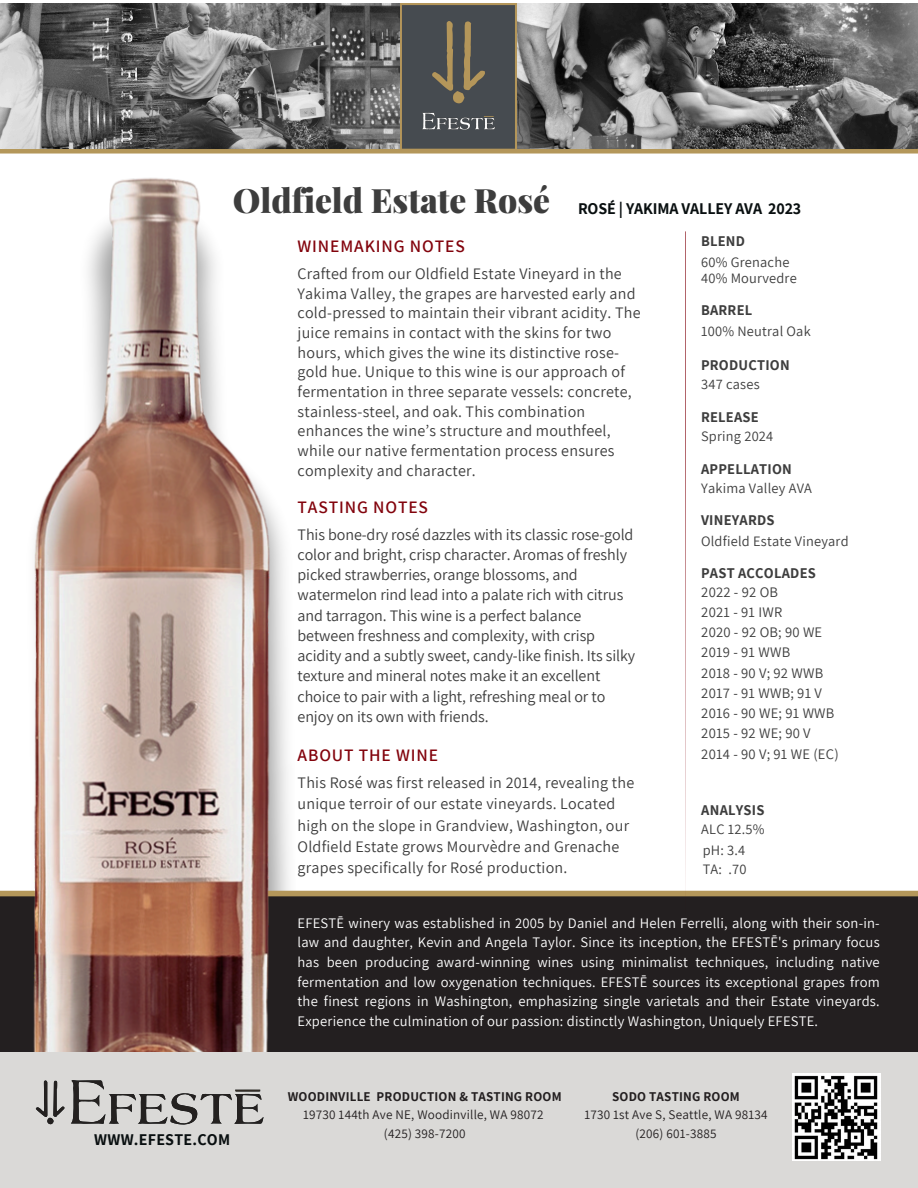
<style>
.page{position:relative;width:918px;height:1188px;background:#fff}
.page>*{position:absolute;margin:0;border:0;box-sizing:border-box;transform-origin:0 0}
.t1{font:900 33.45px "Playfair Display";color:#3d3d3d}
.t2{font:600 17.55px "Assistant";letter-spacing:.05em;color:#82030c}
.t3{font:16.05px/19.6px "Assistant";letter-spacing:.015em;color:#3d3d3d}
.t4{font:16.05px/20.2px "Assistant";letter-spacing:-.005em;color:#3d3d3d}
.t5{font:700 16.05px "Assistant";letter-spacing:-.005em;color:#090f10}
.t6{font:700 16.05px "Assistant";letter-spacing:.015em;color:#090f10}
.t7{font:14.55px/19.6px "Assistant";letter-spacing:.015em;color:#fff;text-align:justify}
.t8{font:14.55px/20.2px "Assistant";letter-spacing:.015em;color:#3d3d3d}
.t9{font:700 14.55px "Assistant";letter-spacing:.015em;color:#3d3d3d}
.t10{font:14.4px "Assistant";letter-spacing:.015em;color:#3d3d3d}
.t11{font:13.05px "Assistant";letter-spacing:.015em;color:#231f20}
.t12{font:700 13.05px "Assistant";letter-spacing:.015em;color:#231f20}
</style>
<div class="page">
<div style="left:0;top:894px;width:918px;height:163px;background:#231f20"></div>
<div style="left:0;top:891px;width:918px;height:5px;background:#b4975a"></div>
<img style="left:15px;top:180px;width:294px;height:872px">
<svg style="left:685px;top:231px;width:1px;height:666px"></svg>
<img style="left:0;top:4px;width:401px;height:145px">
<img style="left:517px;top:4px;width:401px;height:145px">
<div style="left:0;top:149px;width:918px;height:5px;background:#b4975a"></div>
<img style="left:401px;top:4px;width:116px;height:145px">
<div style="left:0;top:1052px;width:918px;height:136px;background:#dad9d7"></div>
<svg style="left:36px;top:1080px;width:228px;height:45px"></svg>
<div style="left:47px;top:1118px;width:7px;height:6px;background:#242120;border-radius:50%"></div>
<img style="left:793px;top:1073px;width:87px;height:88px">
<h2 class="t1" style="left:233px;top:177px;width:319px">Oldfield Estate Rosé</h2>
<p class="t5" style="left:578px;top:198px;width:225px">ROSÉ | YAKIMA VALLEY AVA 2023</p>
<p class="t2" style="left:298px;top:234px;width:169px">WINEMAKING NOTES</p>
<p class="t3" style="left:298px;top:263px;width:344px">Crafted from our Oldfield Estate Vineyard in the Yakima Valley, the grapes are harvested early and cold-pressed to maintain their vibrant acidity. The juice remains in contact with the skins for two hours, which gives the wine its distinctive rose&shy;gold hue. Unique to this wine is our approach of fermentation in three separate vessels: concrete, stainless-steel, and oak. This combination enhances the wine’s structure and mouthfeel, while our native fermentation process ensures complexity and character.</p>
<h4 class="t2" style="left:298px;top:495px;width:132px">TASTING NOTES</h4>
<h1 class="t4" style="left:298px;top:524px;width:339px">This bone-dry rosé dazzles with its classic rose-gold color and bright, crisp character. Aromas of freshly picked strawberries, orange blossoms, and watermelon rind lead into a palate rich with citrus and tarragon. This wine is a perfect balance between freshness and complexity, with crisp acidity and a subtly sweet, candy-like finish. Its silky texture and mineral notes make it an excellent choice to pair with a light, refreshing meal or to enjoy on its own with friends.</h1>
<p class="t2" style="left:298px;top:743px;width:142px">ABOUT THE WINE</p>
<p class="t3" style="left:298px;top:771px;width:338px;line-height:21.3px">This Rosé was first released in 2014, revealing the unique terroir of our estate vineyards. Located high on the slope in Grandview, Washington, our Oldfield Estate grows Mourvèdre and Grenache grapes specifically for Rosé production.</p>
<p class="t9" style="left:701px;top:232px;width:45px">BLEND</p>
<h4 class="t10" style="left:701px;top:253px;width:90px">60% Grenache</h4>
<p class="t10" style="left:701px;top:268px;width:97px">40% Mourvedre</p>
<h2 class="t9" style="left:701px;top:300px;width:53px">BARREL</h2>
<p class="t10" style="left:701px;top:321px;width:111px">100% Neutral Oak</p>
<h2 class="t9" style="left:701px;top:355px;width:90px">PRODUCTION</h2>
<h3 class="t10" style="left:701px;top:375px;width:60px">347 cases</h3>
<h4 class="t9" style="left:701px;top:407px;width:59px">RELEASE</h4>
<p class="t10" style="left:701px;top:427px;width:74px">Spring 2024</p>
<h4 class="t9" style="left:701px;top:459px;width:92px">APPELLATION</h4>
<p class="t10" style="left:701px;top:479px;width:112px">Yakima Valley AVA</p>
<h2 class="t9" style="left:701px;top:510px;width:75px">VINEYARDS</h2>
<h4 class="t10" style="left:701px;top:532px;width:149px">Oldfield Estate Vineyard</h4>
<p class="t9" style="left:701px;top:564px;width:116px">PAST ACCOLADES</p>
<p class="t8" style="left:701px;top:581px;width:139px">2022 - 92 OB<br>2021 - 91 IWR<br>2020 - 92 OB; 90 WE<br>2019 - 91 WWB<br>2018 - 90 V; 92 WWB<br>2017 - 91 WWB; 91 V<br>2016 - 90 WE; 91 WWB<br>2015 - 92 WE; 90 V<br>2014 - 90 V; 91 WE (EC)</p>
<h5 class="t9" style="left:701px;top:800px;width:65px">ANALYSIS</h5>
<p class="t10" style="left:701px;top:819px;width:65px">ALC 12.5%</p>
<p class="t10" style="left:703px;top:840px;width:44px">pH: 3.4</p>
<p class="t10" style="left:703px;top:859px;width:45px">TA: .70</p>
<p class="t6" style="left:94px;top:1129px;width:137px">WWW.EFESTE.COM</p>
<h4 class="t7" style="left:298px;top:912px;width:584px">EFESTĒ winery was established in 2005 by Daniel and Helen Ferrelli, along with their son-in&shy;law and daughter, Kevin and Angela Taylor. Since its inception, the EFESTĒ's primary focus has been producing award-winning wines using minimalist techniques, including native fermentation and low oxygenation techniques. EFESTĒ sources its exceptional grapes from the finest regions in Washington, emphasizing single varietals and their Estate vineyards.<br>Experience the culmination of our passion: distinctly Washington, Uniquely EFESTE.</h4>
<h3 class="t12" style="left:288px;top:1087px;width:275px">WOODINVILLE PRODUCTION &amp; TASTING ROOM</h3>
<h4 class="t11" style="left:303px;top:1106px;width:242px">19730 144th Ave NE, Woodinville, WA 98072</h4>
<p class="t11" style="left:384px;top:1124px;width:83px">(425) 398-7200</p>
<h2 class="t12" style="left:612px;top:1087px;width:129px">SODO TASTING ROOM</h2>
<h3 class="t11" style="left:584px;top:1106px;width:185px">1730 1st Ave S, Seattle, WA 98134</h3>
<h4 class="t11" style="left:635px;top:1124px;width:82px">(206) 601-3885</h4>
</div>
